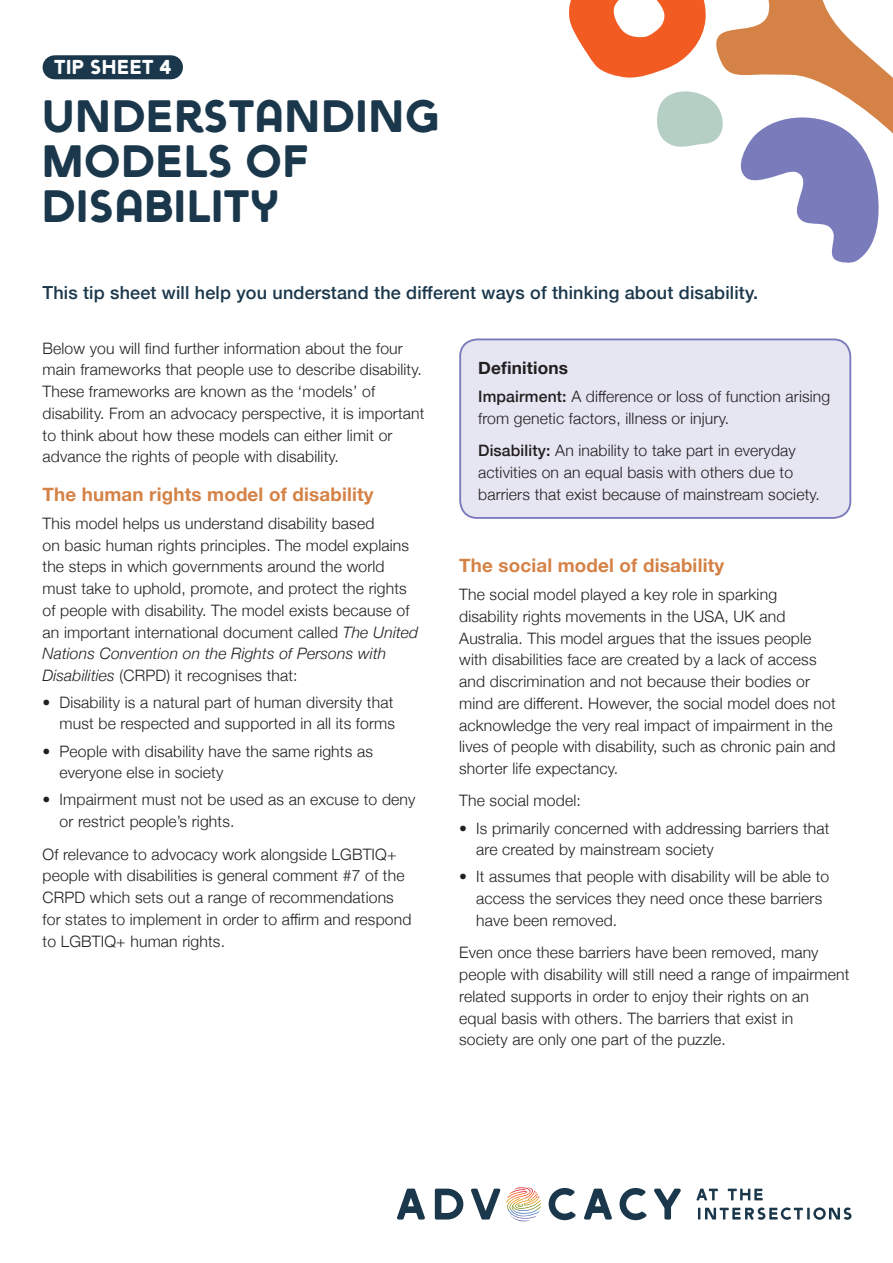
<style>
.page{position:relative;width:893px;height:1263px;background:#fff}
.page>*{position:absolute;margin:0;border:0;box-sizing:border-box;transform-origin:0 0}
.t1{font:45px/45px "Arya Rounded Regular";color:#1a374b}
.t2{font:20.1px "Arya Rounded Regular";color:#fff}
.Head_A{font:700 18.75px "Helvetica Neue";letter-spacing:.01em;color:#d58246}
.Intro{font:500 18px "Helvetica Neue";letter-spacing:.01em;color:#1a374b}
.Head_A-2{font:700 17.25px "Helvetica Neue";letter-spacing:.01em;color:#231f20}
.Copy_10_5{font:300 15.75px/21.8px "Helvetica Neue";letter-spacing:.01em;color:#231f20}
.Copy_B4_bullet{font:300 15.75px/21.8px "Helvetica Neue";letter-spacing:.01em;color:#231f20}
.Copy_bullet{font:300 15.75px/21.8px "Helvetica Neue";letter-spacing:.01em;color:#231f20}
.Copy_last_bullet{font:300 15.75px/21.8px "Helvetica Neue";letter-spacing:.01em;color:#231f20}
.s1{font-style:italic}
.s2{font-weight:500}
</style>
<div class="page">
<div style="left:55px;top:55px;width:116px;height:24px;background:#1a374b"></div>
<svg style="left:549px;top:1188px;width:27px;height:32px"></svg>
<svg style="left:584px;top:1188px;width:28px;height:31px"></svg>
<svg style="left:619px;top:1188px;width:28px;height:32px"></svg>
<svg style="left:654px;top:1188px;width:27px;height:31px"></svg>
<svg style="left:397px;top:1188px;width:28px;height:31px"></svg>
<svg style="left:435px;top:1188px;width:28px;height:31px"></svg>
<svg style="left:696px;top:1188px;width:22px;height:12px"></svg>
<svg style="left:728px;top:1188px;width:35px;height:12px"></svg>
<svg style="left:698px;top:1207px;width:153px;height:13px"></svg>
<svg style="left:471px;top:1187px;width:70px;height:34px"></svg>
<svg style="left:569px;top:0;width:324px;height:263px"></svg>
<div style="left:460px;top:339px;width:390px;height:179px;background:#e6e5f2;border-radius:17px"></div>
<div style="left:459px;top:338px;width:392px;height:181px;border:2px solid #7a7bbb;border-radius:17px"></div>
<p class="t2" style="left:54px;top:55px;width:119px">TIP SHEET 4</p>
<p class="t1" style="left:41px;top:94px;width:400px">UNDERSTANDING<br>MODELS OF<br>DISABILITY</p>
<p class="Intro" style="left:43px;top:278px;width:717px">This tip sheet will help you understand the different ways of thinking about disability.</p>
<p class="Copy_10_5" style="left:43px;top:336px;width:383px">Below you will find further information about the four main frameworks that people use to describe disability.<br>These frameworks are known as the ‘models’ of disability. From an advocacy perspective, it is important to think about how these models can either limit or advance the rights of people with disability.</p>
<p class="Head_A" style="left:43px;top:479px;width:333px">The human rights model of disability</p>
<p class="Copy_B4_bullet" style="left:43px;top:511px;width:377px">This model helps us understand disability based<br>on basic human rights principles. The model explains the steps in which governments around the world must take to uphold, promote, and protect the rights of people with disability. The model exists because of an important international document called <span class="s1">The United Nations Convention on the Rights of Persons with Disabilities</span> (CRPD) it recognises that:</p>
<p class="Copy_bullet" style="left:43px;top:690px;width:354px;text-align:right">• Disability is a natural part of human diversity that must be respected and supported in all its forms</p>
<p class="Copy_bullet" style="left:60px;top:739px;width:315px;text-indent:-17px">• People with disability have the same rights as everyone else in society</p>
<p class="Copy_last_bullet" style="left:60px;top:788px;width:357px;text-indent:-17px">• Impairment must not be used as an excuse to deny or restrict people’s rights.</p>
<p class="Copy_10_5" style="left:43px;top:842px;width:370px">Of relevance to advocacy work alongside LGBTIQ+ people with disabilities is general comment #7 of the CRPD which sets out a range of recommendations for states to implement in order to affirm and respond to LGBTIQ+ human rights.</p>
<p class="Head_A-2" style="left:478px;top:354px;width:92px">Definitions</p>
<p class="Copy_10_5" style="left:478px;top:385px;width:354px"><span class="s2">Impairment:</span> A difference or loss of function arising from genetic factors, illness or injury.</p>
<p class="Copy_10_5" style="left:478px;top:439px;width:343px"><span class="s2">Disability:</span> An inability to take part in everyday activities on an equal basis with others due to barriers that exist because of mainstream society.</p>
<p class="Head_A" style="left:459px;top:550px;width:266px">The social model of disability</p>
<p class="Copy_10_5" style="left:459px;top:582px;width:378px">The social model played a key role in sparking disability rights movements in the USA, UK and Australia. This model argues that the issues people with disabilities face are created by a lack of access and discrimination and not because their bodies or mind are different. However, the social model does not acknowledge the very real impact of impairment in the lives of people with disability, such as chronic pain and shorter life expectancy.</p>
<p class="Copy_B4_bullet" style="left:459px;top:789px;width:123px">The social model:</p>
<p class="Copy_bullet" style="left:476px;top:816px;width:355px;text-indent:-17px">• Is primarily concerned with addressing barriers that are created by mainstream society</p>
<p class="Copy_last_bullet" style="left:476px;top:865px;width:355px;text-indent:-17px">• It assumes that people with disability will be able to access the services they need once these barriers have been removed.</p>
<p class="Copy_10_5" style="left:459px;top:941px;width:392px">Even once these barriers have been removed, many people with disability will still need a range of impairment related supports in order to enjoy their rights on an equal basis with others. The barriers that exist in<br>society are only one part of the puzzle.</p>
</div>
